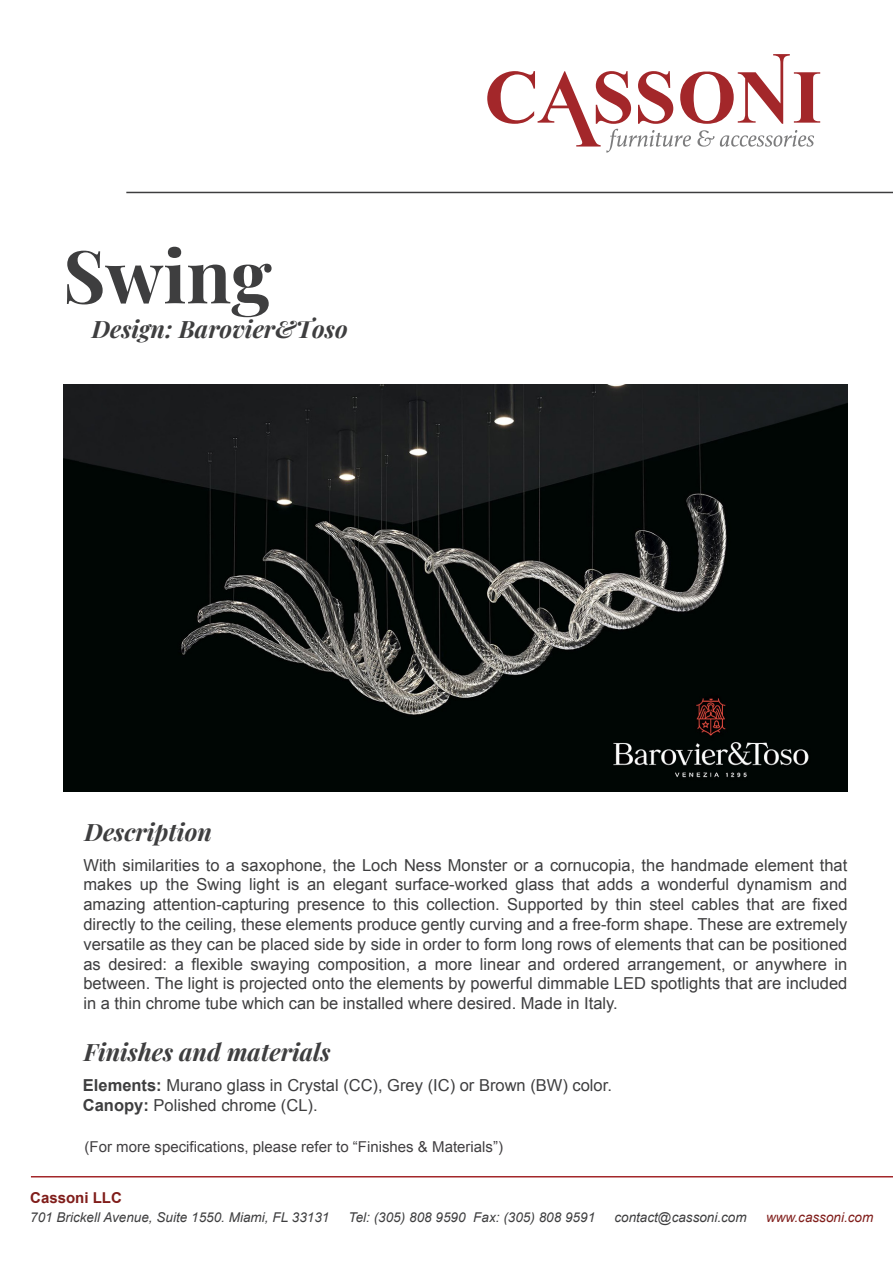
<style>
.page{position:relative;width:893px;height:1263px;background:#fff}
.page>*{position:absolute;margin:0;border:0;box-sizing:border-box;transform-origin:0 0}
.t1{font:700 73.2px "Playfair Display";color:#3e3e3f}
.t2{font:italic 700 24px "Playfair Display";color:#3e3e3f}
.t3{font:16.5px/19.8px "Arial";color:#3e3e3f}
.t4{font:15px "Arial";color:#413f41}
.t5{font:700 15px "Arial";color:#801d1a}
.t6{font:italic 13.5px "Arial";color:#3e3e3f}
.t7{font:italic 13.5px "Arial";color:#801d1a}
.s1{font-weight:700}
</style>
<div class="page">
<hr style="left:31px;top:1176px;width:862px;height:1px;background:#a3272a">
<hr style="left:126px;top:192px;width:767px;height:1px;background:#3e3e3f">
<svg style="left:487px;top:54px;width:333px;height:99px"></svg>
<img style="left:63px;top:384px;width:784px;height:407px">
<h1 class="t1" style="left:63px;top:218px;width:210px">Swing</h1>
<h2 class="t2" style="left:92px;top:310px;width:258px">Design: Barovier&amp;Toso</h2>
<h2 class="t2" style="left:85px;top:812px;width:129px">Description</h2>
<p class="t3" style="left:83px;top:855px;width:766px;text-align:justify">With similarities to a saxophone, the Loch Ness Monster or a cornucopia, the handmade element that makes up the Swing light is an elegant surface-worked glass that adds a wonderful dynamism and amazing attention-capturing presence to this collection. Supported by thin steel cables that are fixed directly to the ceiling, these elements produce gently curving and a free-form shape. These are extremely versatile as they can be placed side by side in order to form long rows of elements that can be positioned as desired: a flexible swaying composition, a more linear and ordered arrangement, or anywhere in between. The light is projected onto the elements by powerful dimmable LED spotlights that are included in a thin chrome tube which can be installed where desired. Made in Italy.</p>
<h2 class="t2" style="left:84px;top:1033px;width:248px">Finishes and materials</h2>
<p class="t3" style="left:83px;top:1075px;width:531px"><span class="s1">Elements:</span> Murano glass in Crystal (CC), Grey (IC) or Brown (BW) color.<br><span class="s1">Canopy:</span> Polished chrome (CL).</p>
<p class="t4" style="left:85px;top:1137px;width:420px">(For more specifications, please refer to “Finishes &amp; Materials”)</p>
<p class="t5" style="left:30px;top:1187px;width:93px">Cassoni LLC</p>
<p class="t6" style="left:30px;top:1209px;width:301px">701 Brickell Avenue, Suite 1550. Miami, FL 33131</p>
<p class="t6" style="left:349px;top:1209px;width:248px">Tel: (305) 808 9590 Fax: (305) 808 9591</p>
<p class="t6" style="left:614px;top:1209px;width:134px">contact@cassoni.com</p>
<p class="t7" style="left:766px;top:1209px;width:109px">www.cassoni.com</p>
</div>
